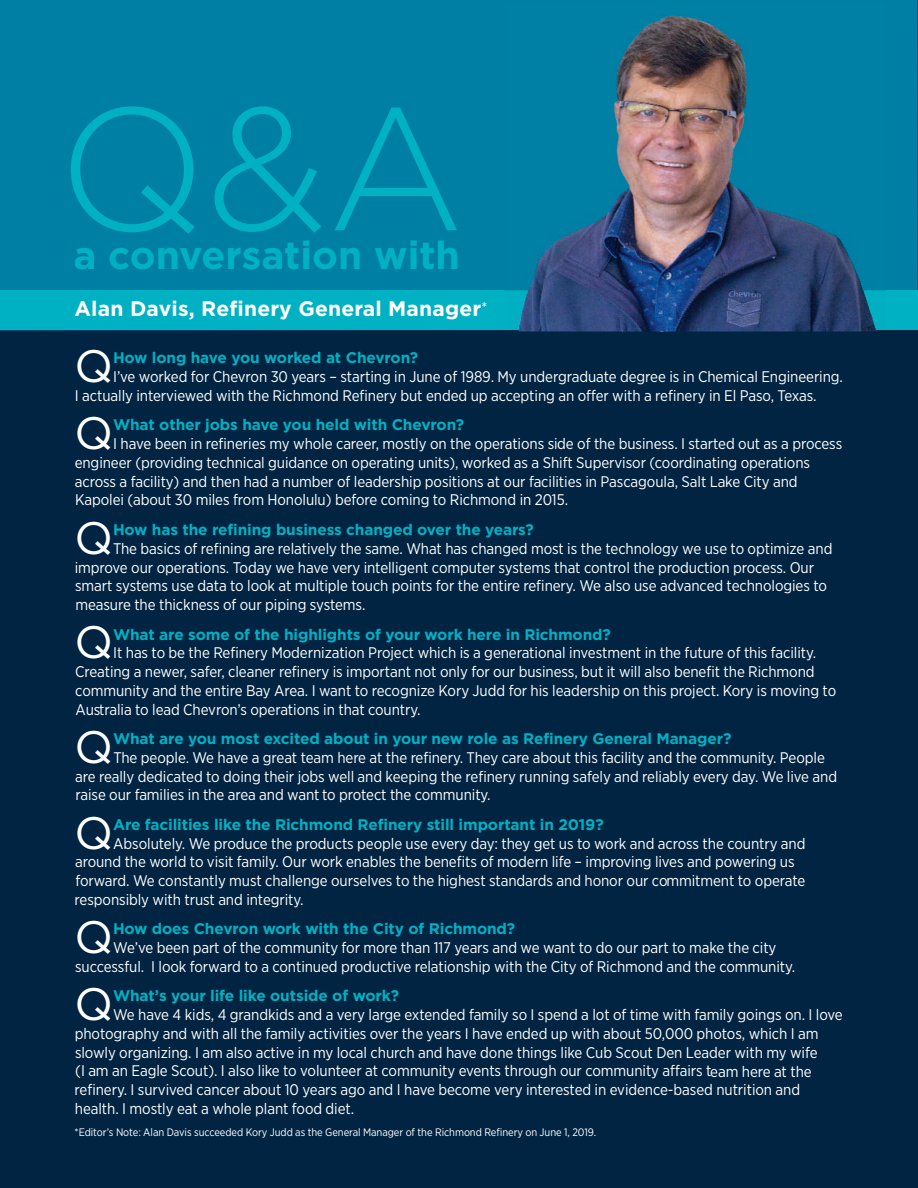
<style>
.page{position:relative;width:918px;height:1188px;background:#002442}
.page>*{position:absolute;margin:0;border:0;box-sizing:border-box;transform-origin:0 0}
.t1{font:300 174px "Gotham";color:#00b1c3}
.t2{font:45.45px "Gotham";color:#fff}
.t3{font:700 39px "Gotham";color:#00b1c3}
.t4{font:700 21px "Gotham";letter-spacing:.005em;color:#fff}
.t5{font:15.3px/18.8px "Gotham Narrow";letter-spacing:-.005em;color:#fff}
.t6{font:700 15.3px "Gotham";letter-spacing:-.005em;color:#00b1c3}
.t7{font:10.8px "Gotham Narrow";letter-spacing:-.005em;color:#fff}
.s1{font-family:"Gotham Narrow";font-weight:400;font-size:15.3px}
</style>
<div class="page">
<div style="left:0;top:0;width:918px;height:290px;background:#007fa5"></div>
<div style="left:0;top:290px;width:918px;height:40px;background:#00b1c3"></div>
<img style="left:505px;top:3px;width:381px;height:329px">
<img style="left:505px;top:330px;width:87px;height:1px">
<h1 class="t1" style="left:58px;top:68px;width:408px">Q&amp;A</h1>
<h3 class="t3" style="left:73px;top:233px;width:388px">a conversation with</h3>
<h3 class="t4" style="left:75px;top:297px;width:414px">Alan Davis, Refinery General Manager<span class="s1">*</span></h3>
<h2 class="t2" style="left:75px;top:340px;width:40px">Q</h2>
<p class="t6" style="left:113px;top:349px;width:307px">How long have you worked at Chevron?</p>
<p class="t5" style="left:75px;top:369px;width:770px;text-indent:38px">I’ve worked for Chevron 30 years – starting in June of 1989. My undergraduate degree is in Chemical Engineering.<br>I actually interviewed with the Richmond Refinery but ended up accepting an offer with a refinery in El Paso, Texas.</p>
<h2 class="t2" style="left:75px;top:407px;width:40px">Q</h2>
<p class="t6" style="left:113px;top:416px;width:353px">What other jobs have you held with Chevron?</p>
<p class="t5" style="left:75px;top:436px;width:769px;text-indent:39px">I have been in refineries my whole career, mostly on the operations side of the business. I started out as a process engineer (providing technical guidance on operating units), worked as a Shift Supervisor (coordinating operations across a facility) and then had a number of leadership positions at our facilities in Pascagoula, Salt Lake City and Kapolei (about 30 miles from Honolulu) before coming to Richmond in 2015.</p>
<h2 class="t2" style="left:75px;top:511px;width:40px">Q</h2>
<p class="t6" style="left:113px;top:521px;width:422px">How has the refining business changed over the years?</p>
<p class="t5" style="left:75px;top:540px;width:759px;text-indent:38px">The basics of refining are relatively the same. What has changed most is the technology we use to optimize and improve our operations. Today we have very intelligent computer systems that control the production process. Our smart systems use data to look at multiple touch points for the entire refinery. We also use advanced technologies to measure the thickness of our piping systems.</p>
<h2 class="t2" style="left:75px;top:616px;width:40px">Q</h2>
<p class="t6" style="left:113px;top:625px;width:499px">What are some of the highlights of your work here in Richmond?</p>
<p class="t5" style="left:75px;top:645px;width:763px;text-indent:38px">It has to be the Refinery Modernization Project which is a generational investment in the future of this facility.<br>Creating a newer, safer, cleaner refinery is important not only for our business, but it will also benefit the Richmond community and the entire Bay Area. I want to recognize Kory Judd for his leadership on this project. Kory is moving to Australia to lead Chevron’s operations in that country.</p>
<h2 class="t2" style="left:75px;top:721px;width:40px">Q</h2>
<p class="t6" style="left:113px;top:730px;width:620px">What are you most excited about in your new role as Refinery General Manager?</p>
<p class="t5" style="left:75px;top:749px;width:763px;text-indent:38px">The people. We have a great team here at the refinery. They care about this facility and the community. People are really dedicated to doing their jobs well and keeping the refinery running safely and reliably every day. We live and raise our families in the area and want to protect the community.</p>
<h2 class="t2" style="left:75px;top:806px;width:40px">Q</h2>
<p class="t6" style="left:113px;top:816px;width:492px">Are facilities like the Richmond Refinery still important in 2019?</p>
<p class="t5" style="left:75px;top:835px;width:732px;text-indent:39px">Absolutely. We produce the products people use every day: they get us to work and across the country and around the world to visit family. Our work enables the benefits of modern life – improving lives and powering us forward. We constantly must challenge ourselves to the highest standards and honor our commitment to operate responsibly with trust and integrity.</p>
<h2 class="t2" style="left:75px;top:911px;width:40px">Q</h2>
<p class="t6" style="left:113px;top:920px;width:404px">How does Chevron work with the City of Richmond?</p>
<p class="t5" style="left:75px;top:940px;width:722px;text-indent:38px">We’ve been part of the community for more than 117 years and we want to do our part to make the city successful. I look forward to a continued productive relationship with the City of Richmond and the community.</p>
<h2 class="t2" style="left:75px;top:978px;width:40px">Q</h2>
<p class="t6" style="left:113px;top:987px;width:288px">What’s your life like outside of work?</p>
<p class="t5" style="left:75px;top:1007px;width:769px;text-indent:39px">We have 4 kids, 4 grandkids and a very large extended family so I spend a lot of time with family goings on. I love photography and with all the family activities over the years I have ended up with about 50,000 photos, which I am slowly organizing. I am also active in my local church and have done things like Cub Scout Den Leader with my wife<br>(I am an Eagle Scout). I also like to volunteer at community events through our community affairs team here at the refinery. I survived cancer about 10 years ago and I have become very interested in evidence-based nutrition and health. I mostly eat a whole plant food diet.</p>
<p class="t7" style="left:75px;top:1128px;width:523px">*Editor’s Note: Alan Davis succeeded Kory Judd as the General Manager of the Richmond Refinery on June 1, 2019.</p>
</div>
